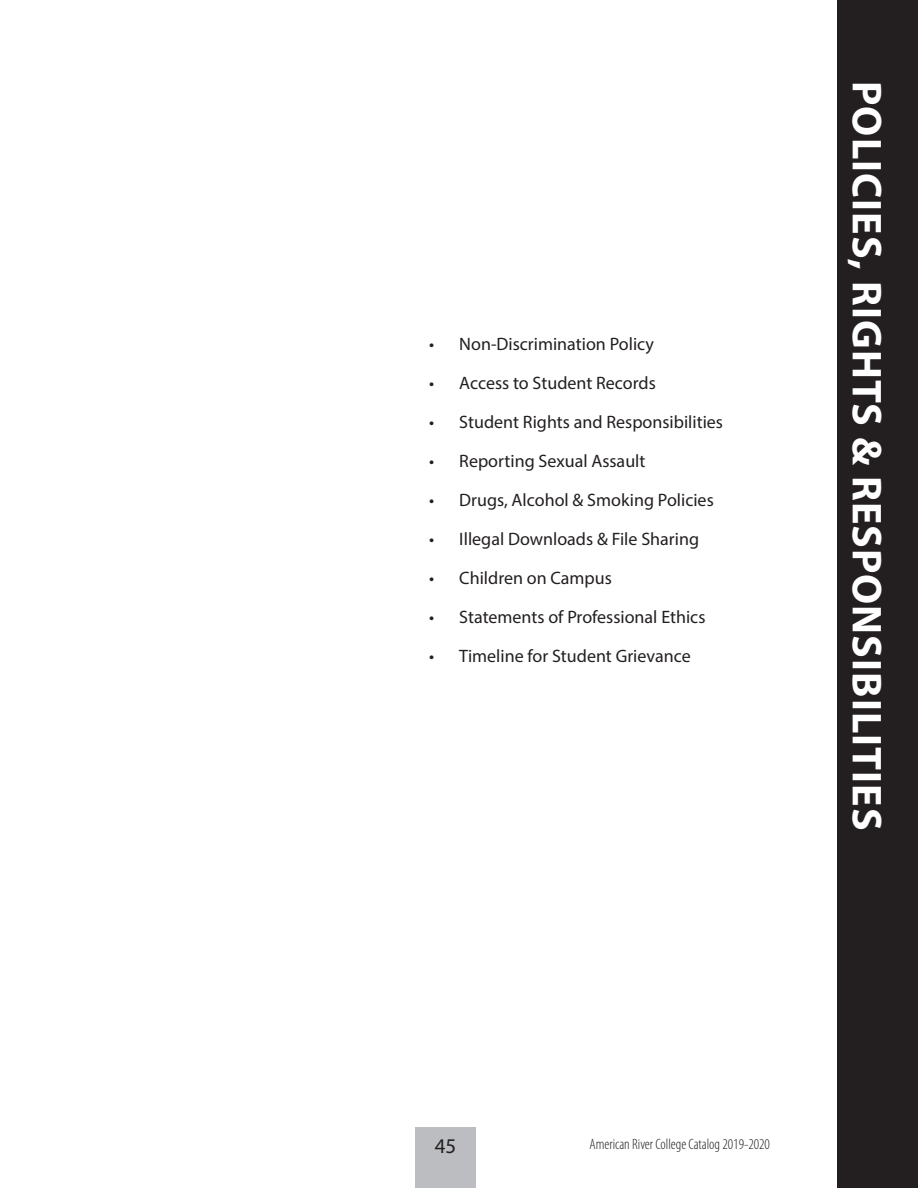
<style>
.page{position:relative;width:918px;height:1188px;background:#fff}
.page>*{position:absolute;margin:0;border:0;box-sizing:border-box;transform-origin:0 0}
.Section_title{font:700 42px "Myriad Pro";letter-spacing:.025em;color:#fff}
.t1{font:21px "Myriad Pro";color:#231f20}
.Section_divider_bull{font:18px "Myriad Pro";color:#231f20}
.t2{font:300 condensed 15px "Myriad Pro";color:#231f20}
</style>
<div class="page">
<div style="left:415px;top:1127px;width:61px;height:61px;background:#bcbdc0"></div>
<div style="left:837px;top:0;width:81px;height:1188px;background:#231f20"></div>
<p class="Section_divider_bull" style="left:429px;top:333px;width:226px">• Non-Discrimination Policy</p>
<p class="Section_divider_bull" style="left:429px;top:372px;width:228px">• Access to Student Records</p>
<p class="Section_divider_bull" style="left:429px;top:411px;width:295px">• Student Rights and Responsibilities</p>
<p class="Section_divider_bull" style="left:429px;top:450px;width:218px">• Reporting Sexual Assault</p>
<p class="Section_divider_bull" style="left:429px;top:489px;width:286px">• Drugs, Alcohol &amp; Smoking Policies</p>
<p class="Section_divider_bull" style="left:429px;top:528px;width:271px">• Illegal Downloads &amp; File Sharing</p>
<p class="Section_divider_bull" style="left:429px;top:567px;width:184px">• Children on Campus</p>
<p class="Section_divider_bull" style="left:429px;top:606px;width:278px">• Statements of Professional Ethics</p>
<p class="Section_divider_bull" style="left:429px;top:645px;width:263px">• Timeline for Student Grievance</p>
<p class="Section_title" style="left:894px;top:81px;width:751px;rotate:90deg">POLICIES, RIGHTS &amp; RESPONSIBILITIES</p>
<p class="t1" style="left:435px;top:1133px;width:23px">45</p>
<p class="t2" style="left:589px;top:1136px;width:182px">American River College Catalog 2019-2020</p>
</div>
